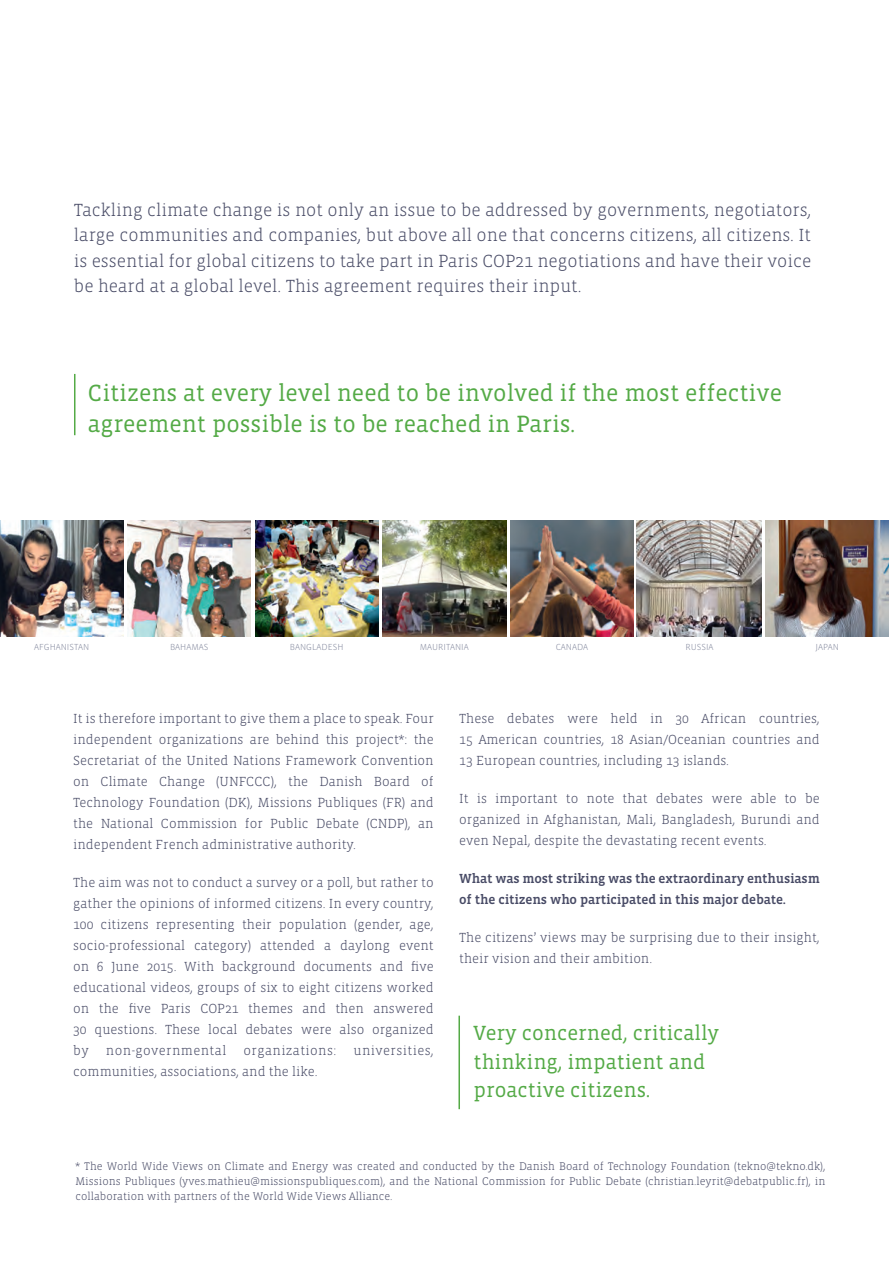
<style>
.page{position:relative;width:893px;height:1263px;background:#fff}
.page>*{position:absolute;margin:0;border:0;box-sizing:border-box;transform-origin:0 0}
.Style_de_paragraphe{font:24px/31.5px "Vista Slab OT";color:#54aa46}
.Style_de_paragraphe-2{font:21px/28.5px "Vista Slab OT";color:#54aa46}
.texte{font:300 18px/25.5px "Vista Slab OT";color:#474a65;text-align:justify}
.texte-2{font:300 13.5px/21px "Vista Slab OT";color:#474a65;text-align:justify}
.texte-3{font:500 13.5px/21px "Vista Slab OT";letter-spacing:-.01em;color:#474a65}
.texte-4{font:300 13.5px "Vista Slab OT";letter-spacing:.03em;color:#474a65}
.texte-5{font:300 11.25px/15px "Vista Slab OT";color:#474a65;text-align:justify}
.Liste_de_pays_copie{font:300 9px "Vista Sans OT";color:#888da1}
</style>
<div class="page">
<img style="left:0;top:521px;width:123px;height:115px">
<img style="left:128px;top:521px;width:123px;height:115px">
<img style="left:637px;top:521px;width:124px;height:115px">
<img style="left:255px;top:521px;width:123px;height:115px">
<img style="left:383px;top:521px;width:123px;height:115px">
<img style="left:510px;top:521px;width:124px;height:115px">
<img style="left:765px;top:521px;width:124px;height:115px">
<hr style="left:74px;top:374px;width:1px;height:61px;background:#54aa46">
<hr style="left:458px;top:1016px;width:2px;height:93px;background:#54aa46">
<p class="texte" style="left:74px;top:197px;width:739px">Tackling climate change is not only an issue to be addressed by governments, negotiators, large communities and companies, but above all one that concerns citizens, all citizens. It is essential for global citizens to take part in Paris COP21 negotiations and have their voice be heard at a global level. This agreement requires their input.</p>
<p class="Style_de_paragraphe" style="left:88px;top:377px;width:696px">Citizens at every level need to be involved if the most effective agreement possible is to be reached in Paris.</p>
<p class="Liste_de_pays_copie" style="left:34px;top:642px;width:57px">AFGHANISTAN</p>
<p class="Liste_de_pays_copie" style="left:170px;top:642px;width:40px">BAHAMAS</p>
<p class="Liste_de_pays_copie" style="left:290px;top:642px;width:55px">BANGLADESH</p>
<p class="Liste_de_pays_copie" style="left:420px;top:642px;width:51px">MAURITANIA</p>
<p class="Liste_de_pays_copie" style="left:556px;top:642px;width:34px">CANADA</p>
<p class="Liste_de_pays_copie" style="left:685px;top:642px;width:29px">RUSSIA</p>
<p class="Liste_de_pays_copie" style="left:815px;top:642px;width:25px">JAPAN</p>
<p class="texte-2" style="left:73px;top:708px;width:362px">It is therefore important to give them a place to speak. Four independent organizations are behind this project*: the Secretariat of the United Nations Framework Convention on Climate Change (UNFCCC), the Danish Board of Technology Foundation (DK), Missions Publiques (FR) and the National Commission for Public Debate (CNDP), an independent French administrative authority.</p>
<p class="texte-2" style="left:73px;top:872px;width:362px">The aim was not to conduct a survey or a poll, but rather to gather the opinions of informed citizens. In every country, 100 citizens representing their population (gender, age, socio-professional category) attended a daylong event on 6 June 2015. With background documents and five educational videos, groups of six to eight citizens worked on the five Paris COP21 themes and then answered 30 questions. These local debates were also organized by</p>
<p class="texte-4" style="left:106px;top:1043px;width:122px">non-governmental</p>
<p class="texte-4" style="left:243px;top:1043px;width:94px">organizations:</p>
<p class="texte-4" style="left:353px;top:1043px;width:82px">universities,</p>
<p class="texte-2" style="left:73px;top:1061px;width:246px">communities, associations, and the like.</p>
<p class="texte-2" style="left:459px;top:708px;width:362px">These debates were held in 30 African countries, 15 American countries, 18 Asian/Oceanian countries and 13 European countries, including 13 islands.</p>
<p class="texte-2" style="left:459px;top:788px;width:362px">It is important to note that debates were able to be organized in Afghanistan, Mali, Bangladesh, Burundi and even Nepal, despite the devastating recent events.</p>
<p class="texte-3" style="left:459px;top:868px;width:362px">What was most striking was the extraordinary enthusiasm of the citizens who participated in this major debate.</p>
<p class="texte-2" style="left:459px;top:927px;width:362px">The citizens’ views may be surprising due to their insight, their vision and their ambition.</p>
<p class="Style_de_paragraphe-2" style="left:474px;top:1019px;width:247px">Very concerned, critically thinking, impatient and proactive citizens.</p>
<p class="texte-5" style="left:75px;top:1159px;width:751px">* The World Wide Views on Climate and Energy was created and conducted by the Danish Board of Technology Foundation (tekno@tekno.dk), Missions Publiques (yves.mathieu@missionspubliques.com), and the National Commission for Public Debate (christian.leyrit@debatpublic.fr), in collaboration with partners of the World Wide Views Alliance.</p>
</div>
